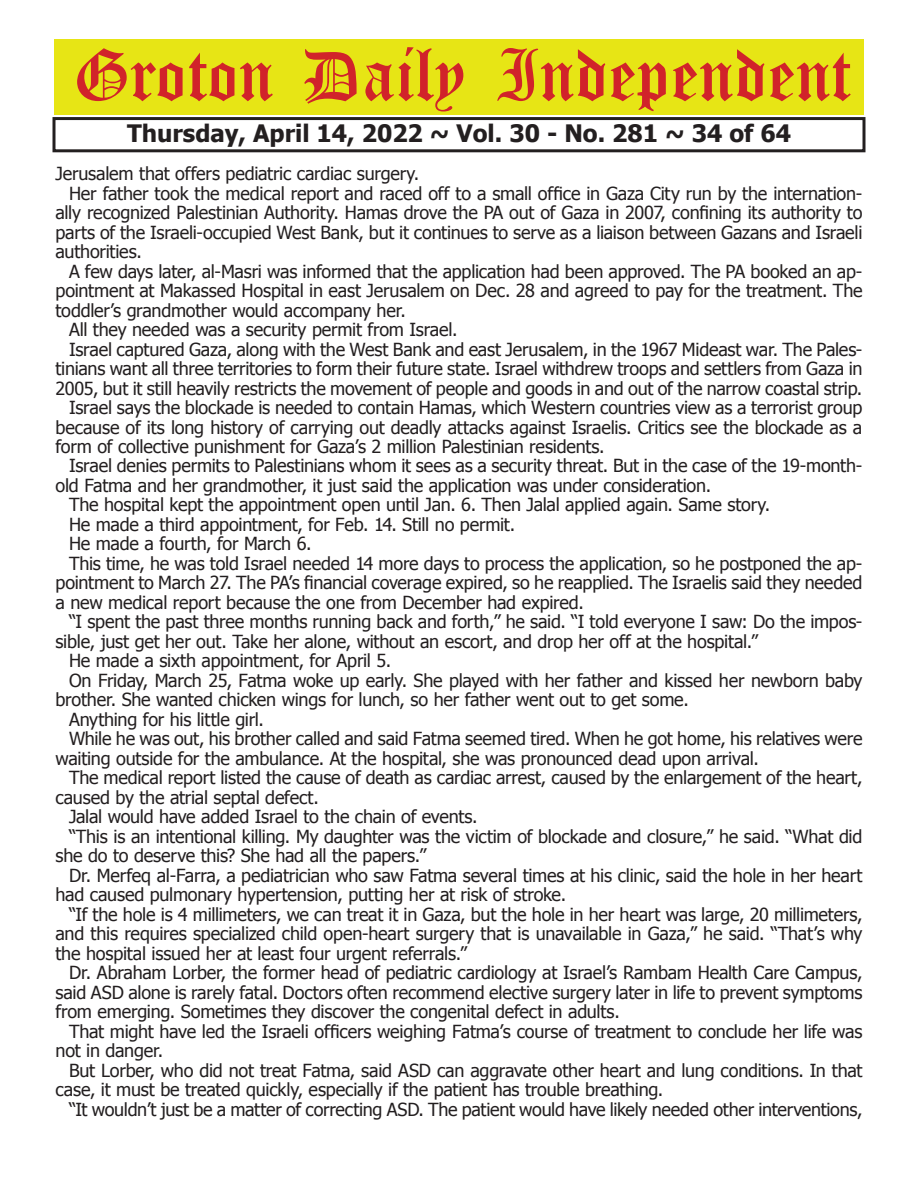
<style>
.page{position:relative;width:918px;height:1188px;background:#fff}
.page>*{position:absolute;margin:0;border:0;box-sizing:border-box;transform-origin:0 0}
.t1{font:54px "Old English Five";color:#d1232a}
.t2{font:700 24px "Tahoma";color:#231f20}
.t3{font:18px "Tahoma";letter-spacing:-.015em;color:#231f20}
</style>
<div class="page">
<div style="left:52px;top:117px;width:814px;height:35px;border:3px solid #231f20"></div>
<div style="left:54px;top:40px;width:810px;height:75px;background:#e7e515"></div>
<h1 class="t1" style="left:73px;top:50px;width:779px">Groton Daily Independent</h1>
<h2 class="t2" style="left:127px;top:116px;width:665px">Thursday, April 14, 2022 ~ Vol. 30 - No. 281 ~ 34 of 64</h2>
<p class="t3" style="left:56px;top:161px;width:365px">Jerusalem that offers pediatric cardiac surgery.</p>
<p class="t3" style="left:69px;top:181px;width:795px">Her father took the medical report and raced off to a small office in Gaza City run by the internation-</p>
<p class="t3" style="left:56px;top:200px;width:809px">ally recognized Palestinian Authority. Hamas drove the PA out of Gaza in 2007, confining its authority to</p>
<p class="t3" style="left:56px;top:220px;width:808px">parts of the Israeli-occupied West Bank, but it continues to serve as a liaison between Gazans and Israeli</p>
<p class="t3" style="left:56px;top:239px;width:88px">authorities.</p>
<p class="t3" style="left:69px;top:259px;width:795px">A few days later, al-Masri was informed that the application had been approved. The PA booked an ap-</p>
<p class="t3" style="left:56px;top:278px;width:809px">pointment at Makassed Hospital in east Jerusalem on Dec. 28 and agreed to pay for the treatment. The</p>
<p class="t3" style="left:56px;top:298px;width:352px">toddler’s grandmother would accompany her.</p>
<p class="t3" style="left:69px;top:317px;width:390px">All they needed was a security permit from Israel.</p>
<p class="t3" style="left:69px;top:337px;width:795px">Israel captured Gaza, along with the West Bank and east Jerusalem, in the 1967 Mideast war. The Pales-</p>
<p class="t3" style="left:56px;top:356px;width:808px">tinians want all three territories to form their future state. Israel withdrew troops and settlers from Gaza in</p>
<p class="t3" style="left:56px;top:376px;width:808px">2005, but it still heavily restricts the movement of people and goods in and out of the narrow coastal strip.</p>
<p class="t3" style="left:69px;top:395px;width:795px">Israel says the blockade is needed to contain Hamas, which Western countries view as a terrorist group</p>
<p class="t3" style="left:56px;top:415px;width:808px">because of its long history of carrying out deadly attacks against Israelis. Critics see the blockade as a</p>
<p class="t3" style="left:56px;top:434px;width:551px">form of collective punishment for Gaza’s 2 million Palestinian residents.</p>
<p class="t3" style="left:69px;top:454px;width:795px">Israel denies permits to Palestinians whom it sees as a security threat. But in the case of the 19-month-</p>
<p class="t3" style="left:56px;top:473px;width:657px">old Fatma and her grandmother, it just said the application was under consideration.</p>
<p class="t3" style="left:69px;top:493px;width:703px">The hospital kept the appointment open until Jan. 6. Then Jalal applied again. Same story.</p>
<p class="t3" style="left:69px;top:512px;width:448px">He made a third appointment, for Feb. 14. Still no permit.</p>
<p class="t3" style="left:69px;top:532px;width:244px">He made a fourth, for March 6.</p>
<p class="t3" style="left:69px;top:551px;width:795px">This time, he was told Israel needed 14 more days to process the application, so he postponed the ap-</p>
<p class="t3" style="left:56px;top:571px;width:808px">pointment to March 27. The PA’s financial coverage expired, so he reapplied. The Israelis said they needed</p>
<p class="t3" style="left:56px;top:590px;width:530px">a new medical report because the one from December had expired.</p>
<p class="t3" style="left:69px;top:610px;width:795px">“I spent the past three months running back and forth,” he said. “I told everyone I saw: Do the impos-</p>
<p class="t3" style="left:56px;top:629px;width:704px">sible, just get her out. Take her alone, without an escort, and drop her off at the hospital.”</p>
<p class="t3" style="left:69px;top:649px;width:324px">He made a sixth appointment, for April 5.</p>
<p class="t3" style="left:69px;top:668px;width:795px">On Friday, March 25, Fatma woke up early. She played with her father and kissed her newborn baby</p>
<p class="t3" style="left:56px;top:688px;width:635px">brother. She wanted chicken wings for lunch, so her father went out to get some.</p>
<p class="t3" style="left:69px;top:707px;width:196px">Anything for his little girl.</p>
<p class="t3" style="left:69px;top:727px;width:795px">While he was out, his brother called and said Fatma seemed tired. When he got home, his relatives were</p>
<p class="t3" style="left:56px;top:746px;width:705px">waiting outside for the ambulance. At the hospital, she was pronounced dead upon arrival.</p>
<p class="t3" style="left:69px;top:766px;width:795px">The medical report listed the cause of death as cardiac arrest, caused by the enlargement of the heart,</p>
<p class="t3" style="left:56px;top:785px;width:265px">caused by the atrial septal defect.</p>
<p class="t3" style="left:69px;top:805px;width:410px">Jalal would have added Israel to the chain of events.</p>
<p class="t3" style="left:69px;top:824px;width:795px">“This is an intentional killing. My daughter was the victim of blockade and closure,” he said. “What did</p>
<p class="t3" style="left:56px;top:844px;width:372px">she do to deserve this? She had all the papers.”</p>
<p class="t3" style="left:69px;top:863px;width:795px">Dr. Merfeq al-Farra, a pediatrician who saw Fatma several times at his clinic, said the hole in her heart</p>
<p class="t3" style="left:56px;top:883px;width:512px">had caused pulmonary hypertension, putting her at risk of stroke.</p>
<p class="t3" style="left:69px;top:902px;width:795px">“If the hole is 4 millimeters, we can treat it in Gaza, but the hole in her heart was large, 20 millimeters,</p>
<p class="t3" style="left:56px;top:922px;width:808px">and this requires specialized child open-heart surgery that is unavailable in Gaza,” he said. “That’s why</p>
<p class="t3" style="left:56px;top:941px;width:413px">the hospital issued her at least four urgent referrals.”</p>
<p class="t3" style="left:69px;top:961px;width:795px">Dr. Abraham Lorber, the former head of pediatric cardiology at Israel’s Rambam Health Care Campus,</p>
<p class="t3" style="left:56px;top:980px;width:808px">said ASD alone is rarely fatal. Doctors often recommend elective surgery later in life to prevent symptoms</p>
<p class="t3" style="left:56px;top:1000px;width:566px">from emerging. Sometimes they discover the congenital defect in adults.</p>
<p class="t3" style="left:69px;top:1019px;width:795px">That might have led the Israeli officers weighing Fatma’s course of treatment to conclude her life was</p>
<p class="t3" style="left:56px;top:1039px;width:109px">not in danger.</p>
<p class="t3" style="left:69px;top:1058px;width:795px">But Lorber, who did not treat Fatma, said ASD can aggravate other heart and lung conditions. In that</p>
<p class="t3" style="left:56px;top:1078px;width:609px">case, it must be treated quickly, especially if the patient has trouble breathing.</p>
<p class="t3" style="left:69px;top:1097px;width:795px">“It wouldn’t just be a matter of correcting ASD. The patient would have likely needed other interventions,</p>
</div>
